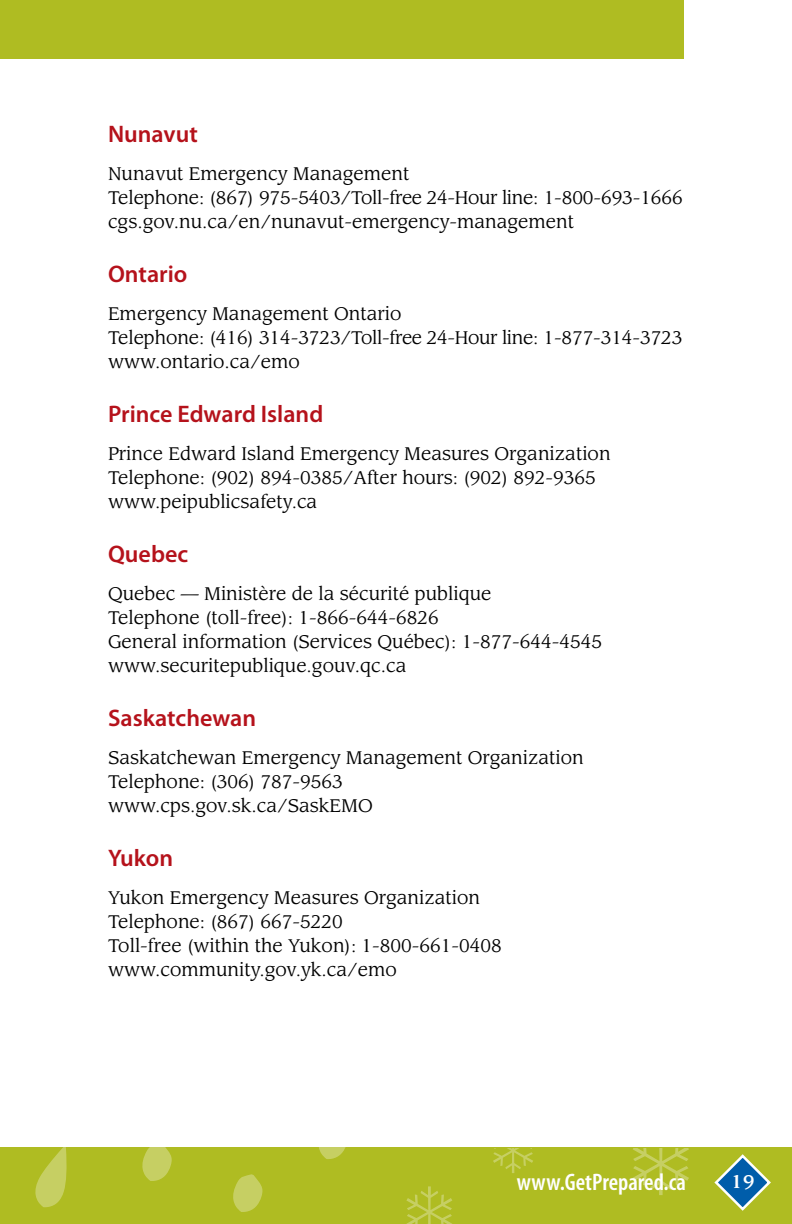
<style>
.page{position:relative;width:792px;height:1224px;background:#fff}
.page>*{position:absolute;margin:0;border:0;box-sizing:border-box;transform-origin:0 0}
.t1{font:600 24px "Myriad Pro";color:#b5121b}
.t2{font:600 condensed 24px "Myriad Pro";color:#fff}
.t3{font:18px/24px "Leawood";color:#000}
.t4{font:500 18px "Leawood Std";color:#fff}
</style>
<div class="page">
<div style="left:0;top:1148px;width:792px;height:76px;background:#afbc22"></div>
<svg style="left:406px;top:1186px;width:46px;height:38px"></svg>
<svg style="left:493px;top:1148px;width:40px;height:25px"></svg>
<svg style="left:633px;top:1148px;width:56px;height:47px"></svg>
<svg style="left:319px;top:1148px;width:26px;height:11px"></svg>
<svg style="left:233px;top:1174px;width:30px;height:38px"></svg>
<svg style="left:35px;top:1148px;width:137px;height:60px"></svg>
<svg style="left:714px;top:1154px;width:57px;height:57px"></svg>
<div style="left:0;top:0;width:684px;height:59px;background:#afbc22"></div>
<h1 class="t1" style="left:108px;top:119px;width:91px">Nunavut</h1>
<p class="t3" style="left:108px;top:162px;width:576px">Nunavut Emergency Management<br>Telephone: (867) 975-5403/Toll-free 24-Hour line: 1-800-693-1666 cgs.gov.nu.ca/en/nunavut-emergency-management</p>
<h1 class="t1" style="left:108px;top:259px;width:81px">Ontario</h1>
<p class="t3" style="left:108px;top:302px;width:576px">Emergency Management Ontario<br>Telephone: (416) 314-3723/Toll-free 24-Hour line: 1-877-314-3723 www.ontario.ca/emo</p>
<h1 class="t1" style="left:108px;top:399px;width:217px">Prince Edward Island</h1>
<p class="t3" style="left:108px;top:442px;width:504px">Prince Edward Island Emergency Measures Organization<br>Telephone: (902) 894-0385/After hours: (902) 892-9365 www.peipublicsafety.ca</p>
<h1 class="t1" style="left:108px;top:539px;width:82px">Quebec</h1>
<p class="t3" style="left:108px;top:582px;width:496px">Quebec — Ministère de la sécurité publique<br>Telephone (toll-free): 1-866-644-6826<br>General information (Services Québec): 1-877-644-4545 www.securitepublique.gouv.qc.ca</p>
<h1 class="t1" style="left:108px;top:703px;width:150px">Saskatchewan</h1>
<p class="t3" style="left:108px;top:746px;width:477px">Saskatchewan Emergency Management Organization<br>Telephone: (306) 787-9563 www.cps.gov.sk.ca/SaskEMO</p>
<h1 class="t1" style="left:108px;top:843px;width:67px">Yukon</h1>
<p class="t3" style="left:108px;top:886px;width:395px">Yukon Emergency Measures Organization Telephone: (867) 667-5220<br>Toll-free (within the Yukon): 1-800-661-0408 www.community.gov.yk.ca/emo</p>
<h1 class="t2" style="left:517px;top:1167px;width:171px">www.GetPrepared.ca</h1>
<p class="t4" style="left:731px;top:1170px;width:26px">19</p>
</div>
